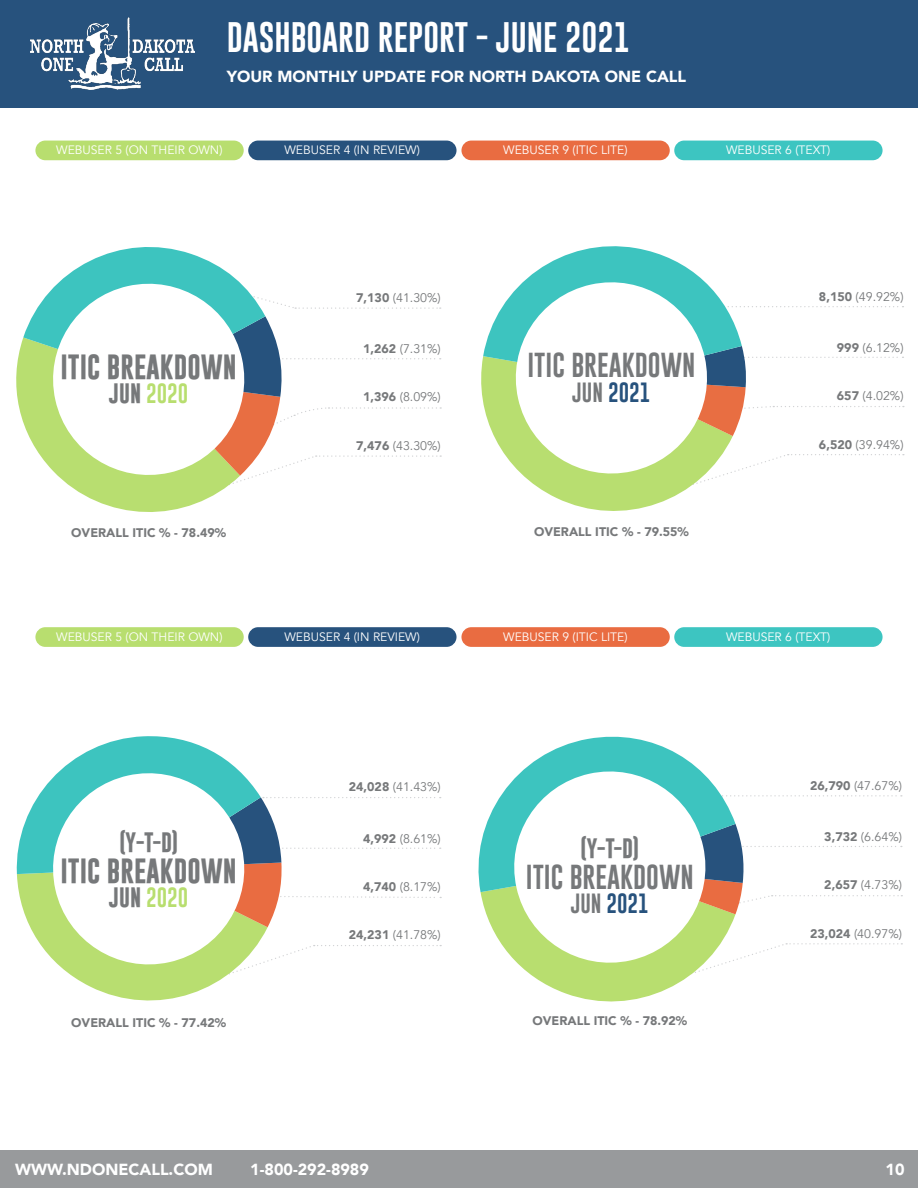
<style>
.page{position:relative;width:918px;height:1188px;background:#fff}
.page>*{position:absolute;margin:0;border:0;box-sizing:border-box;transform-origin:0 0}
.t1{font:31.2px "Gobold";color:#fff}
.t2{font:25.35px "Gobold";color:#76787a}
.t3{font:700 25.35px "Gobold";color:#76787a}
.t4{font:20.4px "Gobold";color:#27527d}
.t5{font:20.4px "Gobold";color:#b8de6f}
.t6{font:700 20.4px "Gobold";color:#76787a}
.t7{font:900 16.05px "Avenir";color:#fff}
.t8{font:12.45px "Avenir";color:#76787a}
.t9{font:900 12.45px "Avenir";color:#76787a}
.t10{font:12.15px "Avenir";color:#fff}
.s1{font-weight:900}
.s2{font-weight:700;color:#76787a}
.s3{color:#76787a}
</style>
<div class="page">
<svg style="left:16px;top:736px;width:425px;height:265px"></svg>
<svg style="left:738px;top:795px;width:164px;height:1px"></svg>
<svg style="left:481px;top:824px;width:421px;height:178px"></svg>
<svg style="left:478px;top:736px;width:257px;height:156px"></svg>
<svg style="left:734px;top:454px;width:170px;height:18px"></svg>
<svg style="left:481px;top:358px;width:252px;height:153px"></svg>
<svg style="left:483px;top:246px;width:421px;height:190px"></svg>
<svg style="left:16px;top:339px;width:196px;height:173px"></svg>
<svg style="left:23px;top:247px;width:418px;height:249px"></svg>
<div style="left:0;top:0;width:918px;height:107px;background:#27527d"></div>
<div style="left:0;top:1150px;width:918px;height:38px;background:#989a9c"></div>
<img style="left:30px;top:17px;width:164px;height:73px">
<svg style="left:507px;top:273px;width:209px;height:210px"></svg>
<div style="left:35px;top:141px;width:209px;height:19px;background:#b8de6f;border-radius:10px"></div>
<div style="left:35px;top:627px;width:209px;height:20px;background:#b8de6f;border-radius:10px"></div>
<div style="left:248px;top:141px;width:209px;height:19px;background:#27527d;border-radius:10px"></div>
<div style="left:248px;top:627px;width:209px;height:20px;background:#27527d;border-radius:10px"></div>
<div style="left:461px;top:141px;width:209px;height:19px;background:#e96c41;border-radius:10px"></div>
<div style="left:461px;top:627px;width:209px;height:20px;background:#e96c41;border-radius:10px"></div>
<div style="left:674px;top:141px;width:209px;height:19px;background:#3dc5c1;border-radius:10px"></div>
<div style="left:674px;top:627px;width:209px;height:20px;background:#3dc5c1;border-radius:10px"></div>
<svg style="left:44px;top:275px;width:209px;height:209px"></svg>
<svg style="left:44px;top:764px;width:209px;height:210px"></svg>
<svg style="left:505px;top:762px;width:210px;height:210px"></svg>
<p class="t1" style="left:227px;top:17px;width:405px">DASHBOARD REPORT - JUNE 2021</p>
<p class="t7" style="left:227px;top:63px;width:461px">YOUR MONTHLY UPDATE FOR NORTH DAKOTA ONE CALL</p>
<p class="t10" style="left:56px;top:143px;width:168px">WEBUSER 5 (ON THEIR OWN)</p>
<p class="t10" style="left:284px;top:143px;width:137px">WEBUSER 4 (IN REVIEW)</p>
<p class="t10" style="left:503px;top:143px;width:126px">WEBUSER 9 (ITIC LITE)</p>
<p class="t10" style="left:726px;top:143px;width:106px">WEBUSER 6 (TEXT)</p>
<p class="t8" style="left:356px;top:290px;width:86px"><span class="s1">7,130</span> (41.30%)</p>
<p class="t8" style="left:819px;top:289px;width:86px"><span class="s1">8,150</span> (49.92%)</p>
<p class="t3" style="left:60px;top:350px;width:178px">ITIC BREAKDOWN</p>
<p class="t5" style="left:109px;top:381px;width:81px"><span class="s2">JUN</span> 2020</p>
<p class="t8" style="left:363px;top:342px;width:79px"><span class="s1">1,262</span> (7.31%)</p>
<p class="t8" style="left:363px;top:390px;width:79px"><span class="s1">1,396</span> (8.09%)</p>
<p class="t2" style="left:527px;top:349px;width:169px">ITIC BREAKDOWN</p>
<p class="t4" style="left:572px;top:379px;width:80px"><span class="s3">JUN</span> 2021</p>
<p class="t8" style="left:837px;top:340px;width:68px"><span class="s1">999</span> (6.12%)</p>
<p class="t8" style="left:837px;top:388px;width:68px"><span class="s1">657</span> (4.02%)</p>
<p class="t8" style="left:356px;top:438px;width:86px"><span class="s1">7,476</span> (43.30%)</p>
<p class="t8" style="left:819px;top:437px;width:86px"><span class="s1">6,520</span> (39.94%)</p>
<p class="t9" style="left:71px;top:522px;width:156px">OVERALL ITIC % - 78.49%</p>
<p class="t9" style="left:534px;top:521px;width:156px">OVERALL ITIC % - 79.55%</p>
<p class="t10" style="left:56px;top:630px;width:168px">WEBUSER 5 (ON THEIR OWN)</p>
<p class="t10" style="left:284px;top:630px;width:137px">WEBUSER 4 (IN REVIEW)</p>
<p class="t10" style="left:503px;top:630px;width:126px">WEBUSER 9 (ITIC LITE)</p>
<p class="t10" style="left:726px;top:630px;width:106px">WEBUSER 6 (TEXT)</p>
<p class="t6" style="left:119px;top:829px;width:60px">(Y-T-D)</p>
<p class="t3" style="left:60px;top:854px;width:178px">ITIC BREAKDOWN</p>
<p class="t5" style="left:109px;top:884px;width:81px"><span class="s2">JUN</span> 2020</p>
<p class="t9" style="left:71px;top:1012px;width:156px">OVERALL ITIC % - 77.42%</p>
<p class="t8" style="left:349px;top:780px;width:93px"><span class="s1">24,028</span> (41.43%)</p>
<p class="t8" style="left:363px;top:831px;width:79px"><span class="s1">4,992</span> (8.61%)</p>
<p class="t8" style="left:363px;top:879px;width:79px"><span class="s1">4,740</span> (8.17%)</p>
<p class="t8" style="left:349px;top:928px;width:93px"><span class="s1">24,231</span> (41.78%)</p>
<p class="t6" style="left:581px;top:835px;width:60px">(Y-T-D)</p>
<p class="t2" style="left:526px;top:860px;width:169px">ITIC BREAKDOWN</p>
<p class="t4" style="left:571px;top:890px;width:80px"><span class="s3">JUN</span> 2021</p>
<p class="t9" style="left:532px;top:1010px;width:156px">OVERALL ITIC % - 78.92%</p>
<p class="t8" style="left:810px;top:778px;width:93px"><span class="s1">26,790</span> (47.67%)</p>
<p class="t8" style="left:824px;top:829px;width:79px"><span class="s1">3,732</span> (6.64%)</p>
<p class="t8" style="left:824px;top:878px;width:79px"><span class="s1">2,657</span> (4.73%)</p>
<p class="t8" style="left:810px;top:926px;width:93px"><span class="s1">23,024</span> (40.97%)</p>
<p class="t7" style="left:15px;top:1156px;width:199px">WWW.NDONECALL.COM</p>
<p class="t7" style="left:250px;top:1156px;width:120px">1-800-292-8989</p>
<p class="t7" style="left:886px;top:1156px;width:20px">10</p>
</div>
